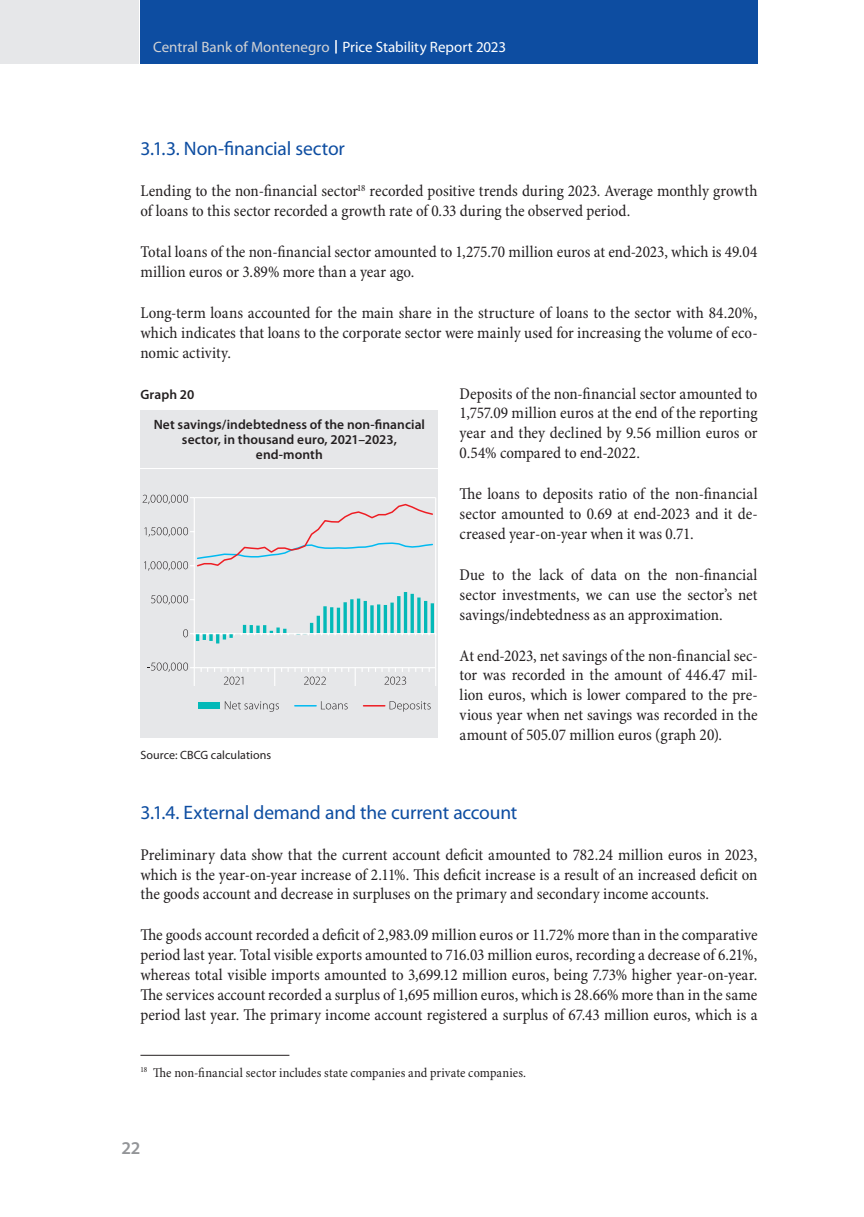
<style>
.page{position:relative;width:864px;height:1217px;background:#fff}
.page>*{position:absolute;margin:0;border:0;box-sizing:border-box;transform-origin:0 0}
.t1{font:19.5px "Myriad Pro";letter-spacing:-.01em;color:#0d4da1}
.t2{font:600 18px "Myriad Pro";color:#939598}
.t3{font:condensed 16.5px/19.8px "Minion Pro";color:#231f20;text-align:justify}
.t4{font:15px "Myriad Pro";color:#fff}
.t5{font:600 13.5px/15px "Myriad Pro";letter-spacing:.005em;color:#231f20;text-align:center}
.t6{font:condensed 13.5px "Minion Pro";letter-spacing:.005em;color:#231f20}
.t7{font:12px "Myriad Pro";letter-spacing:.005em;color:#231f20}
.s1{color:#d1d2d4}
</style>
<div class="page">
<div style="left:0;top:0;width:138px;height:64px;background:#e6e7e9"></div>
<div style="left:140px;top:0;width:617px;height:64px;background:#0d4da1"></div>
<svg style="left:335px;top:40px;width:1px;height:14px"></svg>
<hr style="left:140px;top:1054px;width:149px;height:1px;background:#231f20">
<div style="left:140px;top:469px;width:298px;height:268px;background:#e6e7e9"></div>
<div style="left:140px;top:410px;width:298px;height:57px;background:#e6e7e9"></div>
<hr style="left:194px;top:667px;width:241px;height:1px;background:#fff">
<hr style="left:194px;top:497px;width:241px;height:1px;background:#fff">
<svg style="left:430px;top:603px;width:4px;height:30px"></svg>
<hr style="left:424px;top:600px;width:3px;height:33px;background:#03b9b8">
<hr style="left:417px;top:597px;width:3px;height:36px;background:#03b9b8">
<hr style="left:410px;top:593px;width:3px;height:40px;background:#03b9b8">
<svg style="left:403px;top:592px;width:4px;height:41px"></svg>
<hr style="left:397px;top:596px;width:3px;height:37px;background:#03b9b8">
<hr style="left:390px;top:602px;width:3px;height:31px;background:#03b9b8">
<svg style="left:383px;top:605px;width:4px;height:28px"></svg>
<hr style="left:377px;top:604px;width:3px;height:29px;background:#03b9b8">
<hr style="left:370px;top:605px;width:3px;height:28px;background:#03b9b8">
<svg style="left:363px;top:600px;width:4px;height:33px"></svg>
<hr style="left:357px;top:598px;width:3px;height:35px;background:#03b9b8">
<hr style="left:350px;top:599px;width:3px;height:34px;background:#03b9b8">
<svg style="left:343px;top:602px;width:4px;height:31px"></svg>
<svg style="left:336px;top:607px;width:4px;height:26px"></svg>
<hr style="left:330px;top:607px;width:3px;height:26px;background:#03b9b8">
<hr style="left:323px;top:606px;width:3px;height:27px;background:#03b9b8">
<svg style="left:316px;top:615px;width:4px;height:18px"></svg>
<hr style="left:194px;top:497px;width:1px;height:170px;background:#fff">
<hr style="left:435px;top:497px;width:1px;height:170px;background:#fff">
<hr style="left:194px;top:633px;width:241px;height:1px;background:#fff">
<svg style="left:183px;top:622px;width:132px;height:21px"></svg>
<svg style="left:151px;top:595px;width:43px;height:9px"></svg>
<svg style="left:142px;top:494px;width:291px;height:76px"></svg>
<div style="left:199px;top:702px;width:21px;height:6px;background:#03b9b8"></div>
<svg style="left:225px;top:701px;width:54px;height:10px"></svg>
<hr style="left:295px;top:704px;width:21px;height:2px;background:#00baf1">
<svg style="left:321px;top:701px;width:26px;height:8px"></svg>
<svg style="left:363px;top:701px;width:67px;height:10px"></svg>
<svg style="left:214px;top:668px;width:34px;height:16px"></svg>
<svg style="left:301px;top:668px;width:41px;height:16px"></svg>
<svg style="left:375px;top:668px;width:34px;height:16px"></svg>
<svg style="left:435px;top:667px;width:1px;height:18px"></svg>
<svg style="left:261px;top:668px;width:14px;height:17px"></svg>
<svg style="left:147px;top:662px;width:61px;height:23px"></svg>
<p class="t4" style="left:153px;top:38px;width:354px"><span class="s1">Central Bank of Montenegro</span> Price Stability Report 2023</p>
<p class="t1" style="left:140px;top:136px;width:206px">3.1.3. Non-financial sector</p>
<p class="t3" style="left:140px;top:182px;width:618px">Lending to the non-financial sector<sup>18</sup> recorded positive trends during 2023. Average monthly growth of loans to this sector recorded a growth rate of 0.33 during the observed period.</p>
<p class="t3" style="left:140px;top:242px;width:618px">Total loans of the non-financial sector amounted to 1,275.70 million euros at end-2023, which is 49.04 million euros or 3.89% more than a year ago.</p>
<p class="t3" style="left:140px;top:303px;width:618px">Long-term loans accounted for the main share in the structure of loans to the sector with 84.20%, which indicates that loans to the corporate sector were mainly used for increasing the volume of eco&shy;nomic activity.</p>
<p class="t3" style="left:459px;top:384px;width:299px">Deposits of the non-financial sector amounted to 1,757.09 million euros at the end of the reporting year and they declined by 9.56 million euros or 0.54% compared to end-2022.</p>
<p class="t3" style="left:459px;top:484px;width:299px">The loans to deposits ratio of the non-financial sector amounted to 0.69 at end-2023 and it de&shy;creased year-on-year when it was 0.71.</p>
<p class="t3" style="left:459px;top:565px;width:299px">Due to the lack of data on the non-financial sector investments, we can use the sector’s net savings/indebtedness as an approximation.</p>
<p class="t3" style="left:459px;top:646px;width:299px">At end-2023, net savings of the non-financial sec&shy;tor was recorded in the amount of 446.47 mil&shy;lion euros, which is lower compared to the pre&shy;vious year when net savings was recorded in the amount of 505.07 million euros (graph 20).</p>
<p class="t5" style="left:140px;top:386px;width:55px">Graph 20</p>
<p class="t5" style="left:154px;top:416px;width:273px">Net savings/indebtedness of the non-financial sector, in thousand euro, 2021–2023, end-month</p>
<p class="t7" style="left:140px;top:747px;width:132px">Source: CBCG calculations</p>
<p class="t1" style="left:140px;top:799px;width:378px">3.1.4. External demand and the current account</p>
<p class="t3" style="left:140px;top:845px;width:618px">Preliminary data show that the current account deficit amounted to 782.24 million euros in 2023, which is the year-on-year increase of 2.11%. This deficit increase is a result of an increased deficit on the goods account and decrease in surpluses on the primary and secondary income accounts.</p>
<p class="t3" style="left:140px;top:925px;width:618px">The goods account recorded a deficit of 2,983.09 million euros or 11.72% more than in the comparative period last year. Total visible exports amounted to 716.03 million euros, recording a decrease of 6.21%, whereas total visible imports amounted to 3,699.12 million euros, being 7.73% higher year-on-year.<br>The services account recorded a surplus of 1,695 million euros, which is 28.66% more than in the same period last year. The primary income account registered a surplus of 67.43 million euros, which is a</p>
<p class="t6" style="left:140px;top:1063px;width:387px"><sup>18</sup> The non-financial sector includes state companies and private companies.</p>
<p class="t2" style="left:121px;top:1136px;width:21px">22</p>
</div>
